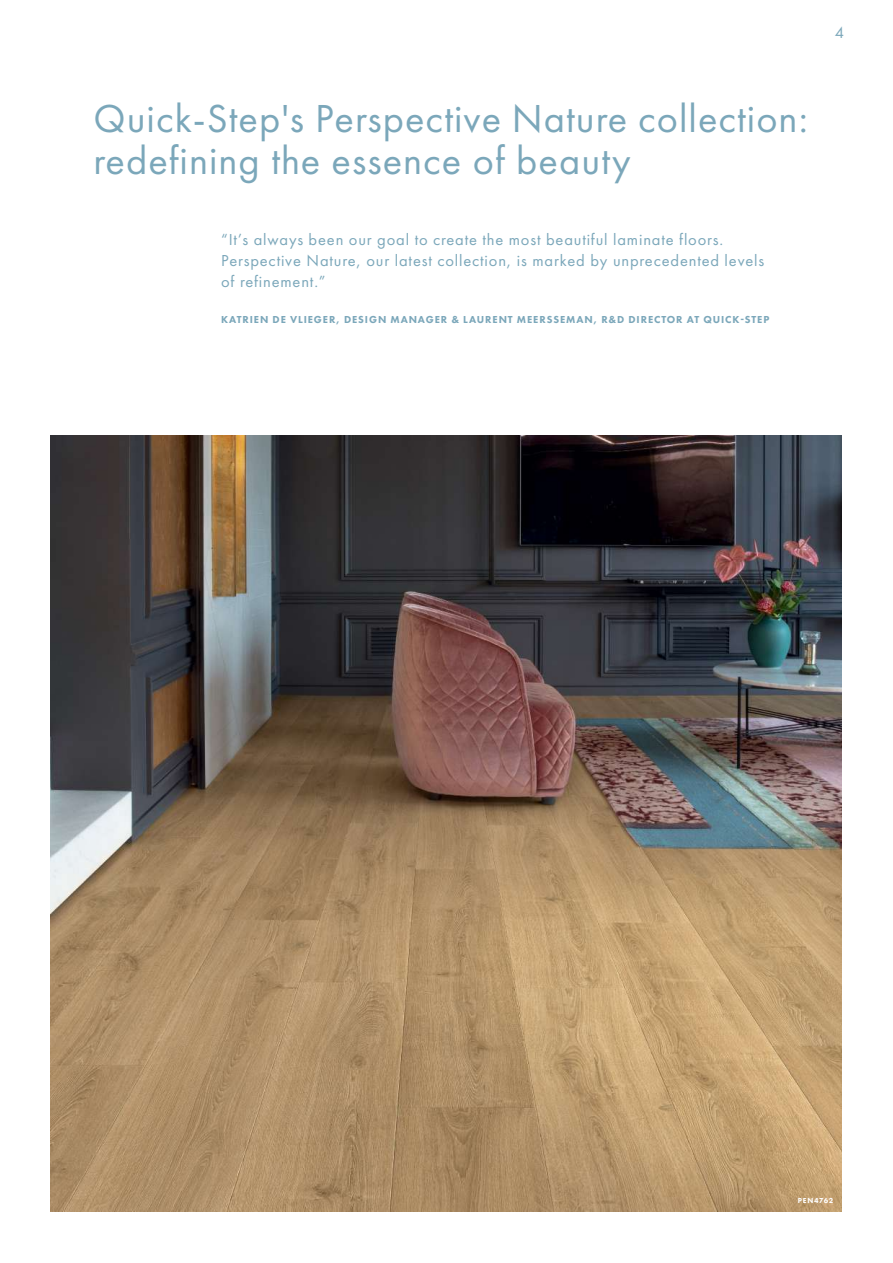
<style>
.page{position:relative;width:893px;height:1263px;background:#fff}
.page>*{position:absolute;margin:0;border:0;box-sizing:border-box;transform-origin:0 0}
.t1{font:40.5px/42px "Futura PT";letter-spacing:.025em;color:#7ba7ba}
.t2{font:16.5px/21.3px "Futura PT";letter-spacing:.05em;color:#7ba7ba}
.t3{font:800 10.5px "Futura PT";letter-spacing:.085em;color:#7ba7ba}
.t4{font:800 7.5px "Futura PT";letter-spacing:.09em;color:#fff}
</style>
<div class="page">
<img style="left:50px;top:436px;width:792px;height:775px">
<h1 class="t1" style="left:94px;top:97px;width:716px">Quick-Step's Perspective Nature collection: redefining the essence of beauty</h1>
<p class="t2" style="left:221px;top:228px;width:545px">“It’s always been our goal to create the most beautiful laminate floors.<br>Perspective Nature, our latest collection, is marked by unprecedented levels of refinement.”</p>
<p class="t3" style="left:221px;top:312px;width:550px">KATRIEN DE VLIEGER, DESIGN MANAGER &amp; LAURENT MEERSSEMAN, R&amp;D DIRECTOR AT QUICK-STEP</p>
<p class="t2" style="left:835px;top:22px;width:11px">4</p>
<p class="t4" style="left:798px;top:1195px;width:37px">PEN4762</p>
</div>
